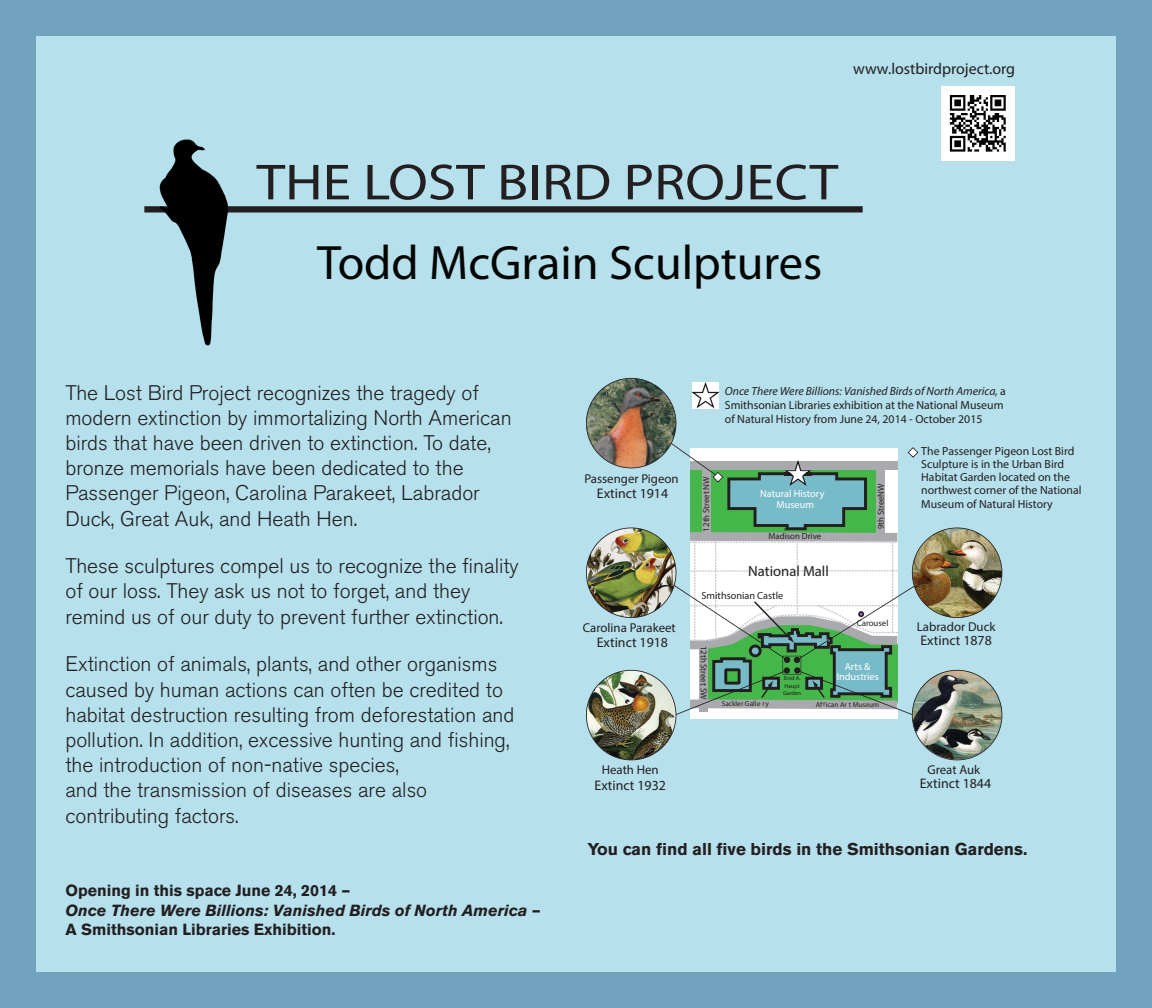
<style>
.page{position:relative;width:1152px;height:1008px;background:#70a2bd}
.page>*{position:absolute;margin:0;border:0;box-sizing:border-box;transform-origin:0 0}
.t1{font:51px "Myriad Pro";color:#231f20;scale:1.13 1}
.t2{font:48.5px "Myriad Pro";color:#050504}
.t3{font:300 21px/25.2px "Akzidenz Grotesk BE";color:#231f20}
.t4{font:700 17px "Akzidenz Grotesk BE";color:#231f20}
.t5{font:700 16px/19.2px "Akzidenz Grotesk BE";color:#231f20}
.t6{font:15.9px "Myriad Pro";color:#231f20}
.t7{font:700 14.7px "Segoe UI";color:#231f20}
.t8{font:13.9px "Myriad Pro";color:#231f20}
.t9{font:12.8px "Myriad Pro";color:#231f20}
.t10{font:11.8px/13.1px "Myriad Pro";color:#231f20}
.t11{font:700 10.3px/10.3px "Segoe UI";color:#fff;text-align:center}
.t12{font:700 10.3px "Segoe UI";color:#231f20}
.t13{font:8.8px "Segoe UI";color:#231f20}
.t14{font:7.3px "Segoe UI";color:#231f20}
.t15{font:5.9px/7px "Segoe UI";color:#231f20}
.s1{font-style:italic}
</style>
<div class="page">
<div style="left:36px;top:36px;width:1080px;height:936px;background:#b5e0ec"></div>
<div style="left:144px;top:206px;width:719px;height:7px;background:#231f20"></div>
<img style="left:144px;top:139px;width:212px;height:207px">
<img style="left:941px;top:87px;width:74px;height:74px">
<img style="left:586px;top:378px;width:416px;height:382px">
<p class="t6" style="left:853px;top:59px;width:163px">www.lostbirdproject.org</p>
<h1 class="t1" style="left:257px;top:151px;width:516px">THE LOST BIRD PROJECT</h1>
<h2 class="t2" style="left:317px;top:232px;width:507px">Todd McGrain Sculptures</h2>
<p class="t3" style="left:65px;top:380px;width:448px">The Lost Bird Project recognizes the tragedy of modern extinction by immortalizing North American birds that have been driven to extinction. To date, bronze memorials have been dedicated to the Passenger Pigeon, Carolina Parakeet, Labrador Duck, Great Auk, and Heath Hen.</p>
<p class="t3" style="left:65px;top:554px;width:455px">These sculptures compel us to recognize the finality of our loss. They ask us not to forget, and they remind us of our duty to prevent further extinction.</p>
<p class="t3" style="left:65px;top:652px;width:451px">Extinction of animals, plants, and other organisms caused by human actions can often be credited to habitat destruction resulting from deforestation and pollution. In addition, excessive hunting and fishing, the introduction of non-native species,<br>and the transmission of diseases are also contributing factors.</p>
<p class="t5" style="left:65px;top:881px;width:477px">Opening in this space June 24, 2014 –<br><span class="s1">Once There Were Billions: Vanished Birds of North America</span> –<br>A Smithsonian Libraries Exhibition.</p>
<p class="t9" style="left:584px;top:471px;width:96px">Passenger Pigeon</p>
<p class="t8" style="left:597px;top:484px;width:73px">Extinct 1914</p>
<p class="t13" style="left:701px;top:532px;width:57px;rotate:-90deg">12th Street NW</p>
<p class="t10" style="left:725px;top:383px;width:282px;line-height:14.2px"><span class="s1">Once There Were Billions: Vanished Birds of North America,</span> a<br>Smithsonian Libraries exhibition at the National Museum of Natural History from June 24, 2014 - October 2015</p>
<p class="t11" style="left:760px;top:489px;width:66px">Natural History<br>Museum</p>
<p class="t13" style="left:768px;top:531px;width:54px">Madison Drive</p>
<p class="t7" style="left:748px;top:562px;width:82px">National Mall</p>
<p class="t13" style="left:875px;top:529px;width:47px;rotate:-90deg">9th StreeNW</p>
<p class="t10" style="left:921px;top:444px;width:162px">The Passenger Pigeon Lost Bird<br>Sculpture is in the Urban Bird<br>Habitat Garden located on the northwest corner of the National<br>Museum of Natural History</p>
<p class="t12" style="left:702px;top:589px;width:83px">Smithsonian Castle</p>
<p class="t13" style="left:857px;top:617px;width:33px">Carousel</p>
<p class="t9" style="left:583px;top:620px;width:94px">Carolina Parakeet</p>
<p class="t9" style="left:917px;top:618px;width:80px">Labrador Duck</p>
<p class="t8" style="left:597px;top:633px;width:73px">Extinct 1918</p>
<p class="t13" style="left:709px;top:646px;width:55px;rotate:90deg">12th Street SW</p>
<p class="t15" style="left:783px;top:675px;width:19px">Enid A.<br>Haupt<br>Garden</p>
<p class="t11" style="left:837px;top:661px;width:44px">Arts &amp;<br>Industries</p>
<p class="t14" style="left:722px;top:699px;width:49px">Sackler Galle ry</p>
<p class="t14" style="left:816px;top:700px;width:65px">African Ar t Museum</p>
<p class="t8" style="left:920px;top:631px;width:73px">Extinct 1878</p>
<p class="t9" style="left:602px;top:762px;width:59px">Heath Hen</p>
<p class="t9" style="left:927px;top:762px;width:54px">Great Auk</p>
<p class="t8" style="left:595px;top:777px;width:73px">Extinct 1932</p>
<p class="t8" style="left:920px;top:775px;width:73px">Extinct 1844</p>
<p class="t4" style="left:587px;top:839px;width:441px">You can find all five birds in the Smithsonian Gardens.</p>
</div>
